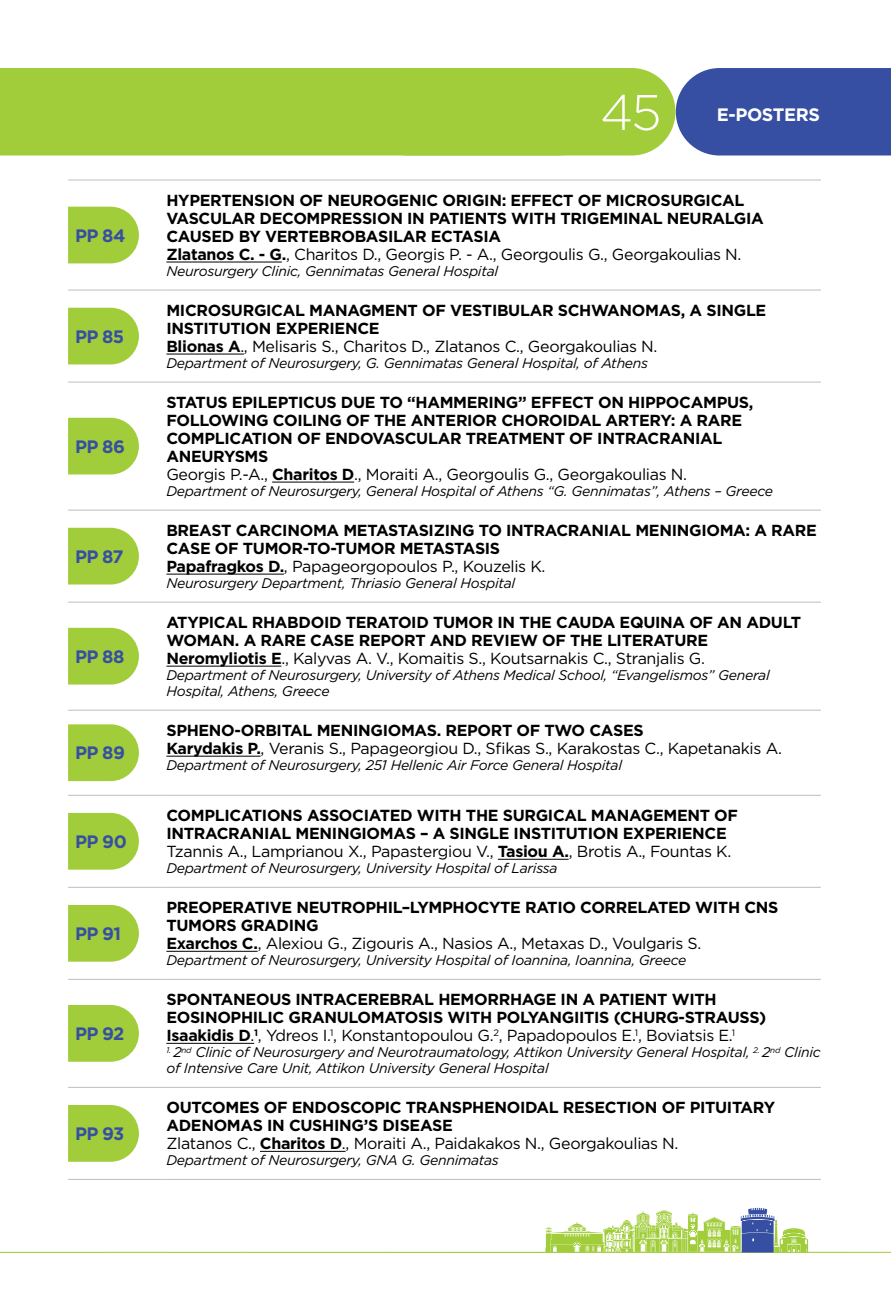
<style>
.page{position:relative;width:891px;height:1304px;background:#fff}
.page>*{position:absolute;margin:0;border:0;box-sizing:border-box;transform-origin:0 0}
.t1{font:300 50px "Gotham Greek";color:#fff}
.t2{font:700 18px "Gotham Greek";letter-spacing:-.035em;color:#374fa2}
.t3{font:700 18px "Gotham Greek";letter-spacing:-.02em;color:#fff}
.t4{font:700 16px/18px "Gotham Greek";letter-spacing:-.02em;color:#000}
.t5{font:16px/18px "Gotham Greek";letter-spacing:-.02em;color:#000}
.t6{font:italic 14px/16px "Gotham Greek";letter-spacing:-.02em;color:#000}
.s1{font-weight:400}
.s2{font-weight:700}
</style>
<div class="page">
<div style="left:0;top:68px;width:401px;height:88px;background:#a1cd3a"></div>
<div style="left:364px;top:68px;width:311px;height:88px;background:#a1cd3a;border-radius:44px"></div>
<div style="left:675px;top:68px;width:215px;height:88px;background:#374fa2"></div>
<hr style="left:0;top:1252px;width:890px;height:1px;background:#a1cd3a">
<svg style="left:0;top:1208px;width:850px;height:44px"></svg>
<hr style="left:68px;top:180px;width:98px;height:1px;background:#bcbec0">
<hr style="left:166px;top:180px;width:654px;height:1px;background:#bcbec0">
<hr style="left:68px;top:290px;width:98px;height:1px;background:#bcbec0">
<hr style="left:166px;top:290px;width:654px;height:1px;background:#bcbec0">
<hr style="left:68px;top:382px;width:98px;height:1px;background:#bcbec0">
<hr style="left:166px;top:382px;width:654px;height:1px;background:#bcbec0">
<hr style="left:68px;top:510px;width:98px;height:1px;background:#bcbec0">
<hr style="left:166px;top:510px;width:654px;height:1px;background:#bcbec0">
<hr style="left:68px;top:602px;width:98px;height:1px;background:#bcbec0">
<hr style="left:166px;top:602px;width:654px;height:1px;background:#bcbec0">
<hr style="left:68px;top:710px;width:98px;height:1px;background:#bcbec0">
<hr style="left:166px;top:710px;width:654px;height:1px;background:#bcbec0">
<hr style="left:68px;top:795px;width:98px;height:1px;background:#bcbec0">
<hr style="left:166px;top:795px;width:654px;height:1px;background:#bcbec0">
<hr style="left:68px;top:887px;width:98px;height:1px;background:#bcbec0">
<hr style="left:166px;top:887px;width:654px;height:1px;background:#bcbec0">
<hr style="left:68px;top:979px;width:98px;height:1px;background:#bcbec0">
<hr style="left:166px;top:979px;width:654px;height:1px;background:#bcbec0">
<hr style="left:68px;top:1087px;width:98px;height:1px;background:#bcbec0">
<hr style="left:166px;top:1087px;width:654px;height:1px;background:#bcbec0">
<hr style="left:68px;top:1179px;width:98px;height:1px;background:#bcbec0">
<hr style="left:166px;top:1179px;width:654px;height:1px;background:#bcbec0">
<svg style="left:68px;top:207px;width:71px;height:56px;background:#a9d14a"></svg>
<hr style="left:166px;top:262px;width:116px;height:1px;background:#000">
<svg style="left:68px;top:308px;width:71px;height:56px;background:#a9d14a"></svg>
<hr style="left:166px;top:354px;width:78px;height:1px;background:#000">
<svg style="left:68px;top:418px;width:71px;height:56px;background:#a9d14a"></svg>
<hr style="left:272px;top:482px;width:82px;height:1px;background:#000">
<svg style="left:68px;top:528px;width:71px;height:56px;background:#a9d14a"></svg>
<hr style="left:166px;top:574px;width:118px;height:1px;background:#000">
<svg style="left:68px;top:628px;width:71px;height:57px;background:#a9d14c"></svg>
<hr style="left:166px;top:666px;width:115px;height:1px;background:#000">
<svg style="left:68px;top:724px;width:71px;height:57px;background:#a9d14c"></svg>
<hr style="left:166px;top:756px;width:94px;height:1px;background:#000">
<svg style="left:68px;top:813px;width:71px;height:57px;background:#a9d14c"></svg>
<hr style="left:497px;top:859px;width:71px;height:1px;background:#000">
<svg style="left:68px;top:905px;width:71px;height:57px;background:#a9d14c"></svg>
<hr style="left:166px;top:951px;width:91px;height:1px;background:#000">
<svg style="left:68px;top:1005px;width:71px;height:57px;background:#a9d14c"></svg>
<hr style="left:166px;top:1043px;width:88px;height:1px;background:#000">
<svg style="left:68px;top:1105px;width:71px;height:57px;background:#a9d14c"></svg>
<hr style="left:260px;top:1151px;width:85px;height:1px;background:#000">
<p class="t2" style="left:75px;top:225px;width:52px">PP 84</p>
<p class="t2" style="left:75px;top:326px;width:51px">PP 85</p>
<p class="t2" style="left:75px;top:436px;width:51px">PP 86</p>
<p class="t2" style="left:75px;top:546px;width:50px">PP 87</p>
<p class="t2" style="left:75px;top:646px;width:51px">PP 88</p>
<p class="t2" style="left:75px;top:742px;width:51px">PP 89</p>
<p class="t2" style="left:75px;top:831px;width:53px">PP 90</p>
<p class="t2" style="left:75px;top:923px;width:47px">PP 91</p>
<p class="t2" style="left:75px;top:1023px;width:51px">PP 92</p>
<p class="t2" style="left:75px;top:1123px;width:51px">PP 93</p>
<h1 class="t1" style="left:599px;top:85px;width:64px">45</h1>
<p class="t3" style="left:716px;top:104px;width:105px">E-POSTERS</p>
<p class="t4" style="left:166px;top:191px;width:598px">HYPERTENSION OF NEUROGENIC ORIGIN: EFFECT OF MICROSURGICAL VASCULAR DECOMPRESSION IN PATIENTS WITH TRIGEMINAL NEURALGIA CAUSED BY VERTEBROBASILAR ECTASIA<br>Zlatanos C. - G.<span class="s1">, Charitos D., Georgis P. - A., Georgoulis G., Georgakoulias N.</span></p>
<p class="t6" style="left:166px;top:263px;width:333px">Neurosurgery Clinic, Gennimatas General Hospital</p>
<p class="t4" style="left:166px;top:301px;width:601px">MICROSURGICAL MANAGMENT OF VESTIBULAR SCHWANOMAS, A SINGLE<br>INSTITUTION EXPERIENCE<br>Blionas A<span class="s1">., Melisaris S., Charitos D., Zlatanos C., Georgakoulias N.</span></p>
<p class="t6" style="left:166px;top:355px;width:483px">Department of Neurosurgery, G. Gennimatas General Hospital, of Athens</p>
<p class="t4" style="left:166px;top:393px;width:588px">STATUS EPILEPTICUS DUE TO “HAMMERING” EFFECT ON HIPPOCAMPUS, FOLLOWING COILING OF THE ANTERIOR CHOROIDAL ARTERY: A RARE COMPLICATION OF ENDOVASCULAR TREATMENT OF INTRACRANIAL ANEURYSMS<br><span class="s1">Georgis P.-A.,</span> Charitos D<span class="s1">., Moraiti A., Georgoulis G., Georgakoulias N.</span></p>
<p class="t6" style="left:166px;top:483px;width:608px">Department of Neurosurgery, General Hospital of Athens “G. Gennimatas”, Athens – Greece</p>
<p class="t4" style="left:166px;top:521px;width:651px">BREAST CARCINOMA METASTASIZING TO INTRACRANIAL MENINGIOMA: A RARE<br>CASE OF TUMOR-TO-TUMOR METASTASIS<br>Papafragkos D.<span class="s1">, Papageorgopoulos P., Kouzelis K.</span></p>
<p class="t6" style="left:166px;top:575px;width:350px">Neurosurgery Department, Thriasio General Hospital</p>
<p class="t4" style="left:166px;top:613px;width:636px">ATYPICAL RHABDOID TERATOID TUMOR IN THE CAUDA EQUINA OF AN ADULT<br>WOMAN. A RARE CASE REPORT AND REVIEW OF THE LITERATURE<br>Neromyliotis E<span class="s1">., Kalyvas A. V., Komaitis S., Koutsarnakis C., Stranjalis G.</span></p>
<p class="t6" style="left:166px;top:667px;width:604px">Department of Neurosurgery, University of Athens Medical School, “Evangelismos” General<br>Hospital, Athens, Greece</p>
<p class="t5" style="left:166px;top:721px;width:616px"><span class="s2">SPHENO-ORBITAL MENINGIOMAS. REPORT OF TWO CASES<br>Karydakis P.</span>, Veranis S., Papageorgiou D., Sfikas S., Karakostas C., Kapetanakis A.</p>
<p class="t6" style="left:166px;top:757px;width:457px">Department of Neurosurgery, 251 Hellenic Air Force General Hospital</p>
<p class="t4" style="left:166px;top:806px;width:573px">COMPLICATIONS ASSOCIATED WITH THE SURGICAL MANAGEMENT OF<br>INTRACRANIAL MENINGIOMAS – A SINGLE INSTITUTION EXPERIENCE<br><span class="s1">Tzannis A., Lamprianou X., Papastergiou V.,</span> Tasiou A.<span class="s1">, Brotis A., Fountas K.</span></p>
<p class="t6" style="left:166px;top:860px;width:392px">Department of Neurosurgery, University Hospital of Larissa</p>
<p class="t4" style="left:166px;top:898px;width:613px">PREOPERATIVE NEUTROPHIL–LYMPHOCYTE RATIO CORRELATED WITH CNS<br>TUMORS GRADING<br>Exarchos C.<span class="s1">, Alexiou G., Zigouris A., Nasios A., Metaxas D., Voulgaris S.</span></p>
<p class="t6" style="left:166px;top:952px;width:521px">Department of Neurosurgery, University Hospital of Ioannina, Ioannina, Greece</p>
<p class="t4" style="left:166px;top:990px;width:601px">SPONTANEOUS INTRACEREBRAL HEMORRHAGE IN A PATIENT WITH<br>EOSINOPHILIC GRANULOMATOSIS WITH POLYANGIITIS (CHURG-STRAUSS)<br>Isaakidis D<span class="s1">.</span><sup>1</sup><span class="s1">, Ydreos I.</span><sup>1</sup><span class="s1">, Konstantopoulou G.</span><sup>2</sup><span class="s1">, Papadopoulos E.</span><sup>1</sup><span class="s1">, Boviatsis E.</span><sup>1</sup></p>
<p class="t6" style="left:166px;top:1044px;width:655px"><sup>1.</sup> 2<sup>nd</sup> Clinic of Neurosurgery and Neurotraumatology, Attikon University General Hospital, <sup>2.</sup> 2<sup>nd</sup> Clinic of Intensive Care Unit, Attikon University General Hospital</p>
<p class="t4" style="left:166px;top:1098px;width:610px">OUTCOMES OF ENDOSCOPIC TRANSPHENOIDAL RESECTION OF PITUITARY<br>ADENOMAS IN CUSHING’S DISEASE<br><span class="s1">Zlatanos C.,</span> Charitos D<span class="s1">., Moraiti A., Paidakakos N., Georgakoulias N.</span></p>
<p class="t6" style="left:166px;top:1152px;width:334px">Department of Neurosurgery, GNA G. Gennimatas</p>
</div>
